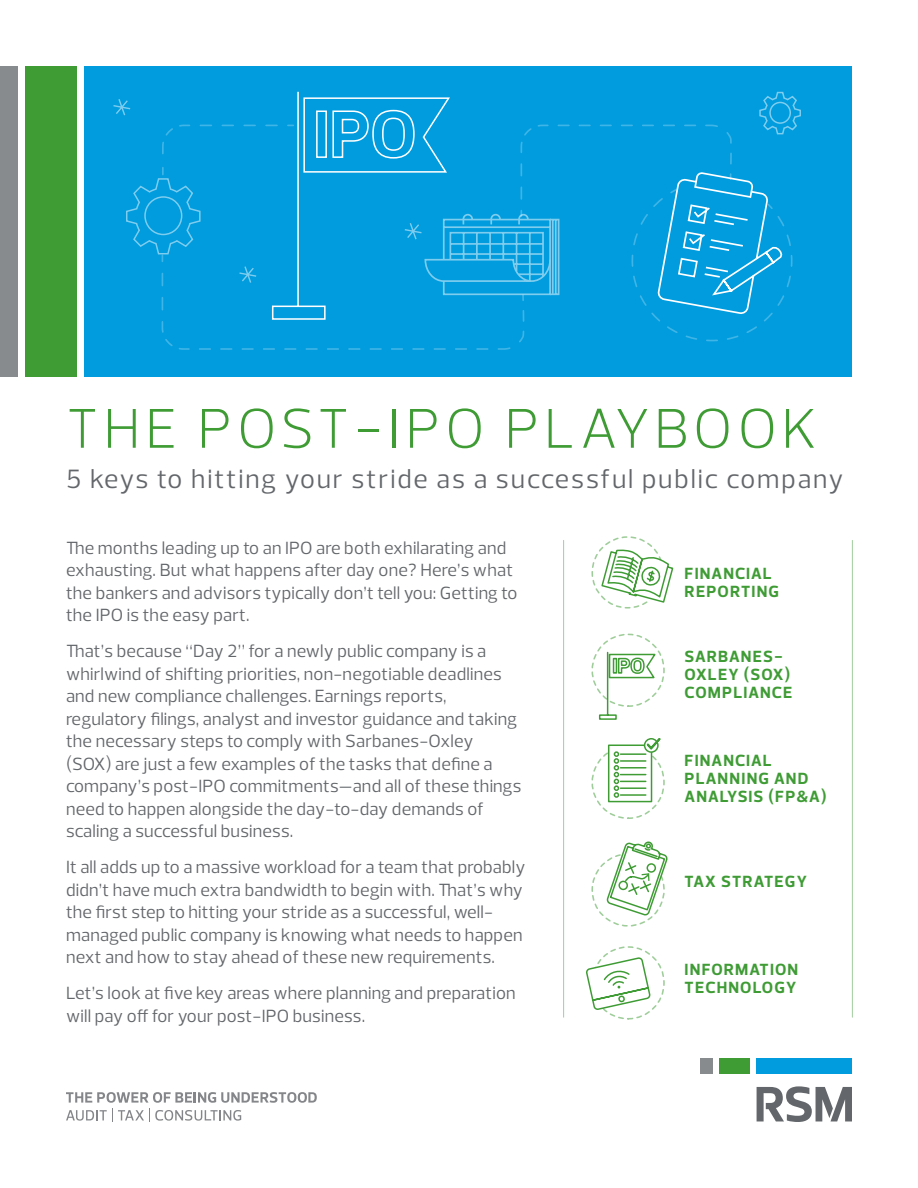
<style>
.page{position:relative;width:918px;height:1188px;background:#fff}
.page>*{position:absolute;margin:0;border:0;box-sizing:border-box;transform-origin:0 0}
.BRF_H1{font:300 57px "Prelo";letter-spacing:.095em;color:#3f9c35}
.BRF_H1-2{font:27px "Prelo";letter-spacing:.07em;color:#63666a}
.BRF_Body{font:18px/22.5px "Prelo";letter-spacing:.01em;color:#63666a}
.BRF_Body-2{font:700 16.5px/18px "Prelo";letter-spacing:.06em;color:#3f9c35}
</style>
<div class="page">
<div style="left:26px;top:66px;width:51px;height:310px;background:#3f9c35"></div>
<div style="left:85px;top:66px;width:767px;height:310px;background:#009cde"></div>
<svg style="left:66px;top:1109px;width:175px;height:13px"></svg>
<svg style="left:66px;top:1092px;width:251px;height:11px"></svg>
<div style="left:757px;top:1058px;width:95px;height:16px;background:#009cde"></div>
<div style="left:701px;top:1058px;width:12px;height:16px;background:#888b8d"></div>
<div style="left:719px;top:1058px;width:31px;height:16px;background:#3f9c35"></div>
<svg style="left:757px;top:1086px;width:95px;height:36px"></svg>
<div style="left:0;top:66px;width:18px;height:310px;background:#888b8d"></div>
<svg style="left:113px;top:91px;width:688px;height:259px"></svg>
<svg style="left:591px;top:536px;width:83px;height:73px"></svg>
<hr style="left:563px;top:540px;width:1px;height:477px;background:#3f9c35">
<hr style="left:852px;top:540px;width:1px;height:477px;background:#3f9c35">
<div style="left:591px;top:634px;width:74px;height:73px;border:2px dashed #3f9c35;border-radius:50%"></div>
<svg style="left:598px;top:651px;width:60px;height:69px"></svg>
<div style="left:591px;top:746px;width:74px;height:73px;border:2px dashed #3f9c35;border-radius:50%"></div>
<div style="left:608px;top:745px;width:44px;height:57px;background:#fff;border:2px solid #3f9c35"></div>
<svg style="left:644px;top:739px;width:14px;height:13px"></svg>
<div style="left:644px;top:738px;width:15px;height:15px;border:2px solid #3f9c35;border-radius:50%"></div>
<svg style="left:648px;top:739px;width:12px;height:6px"></svg>
<div style="left:647px;top:738px;width:13px;height:8px;border:2px solid #3f9c35"></div>
<svg style="left:614px;top:751px;width:32px;height:47px"></svg>
<svg style="left:591px;top:841px;width:77px;height:86px"></svg>
<div style="left:591px;top:946px;width:74px;height:74px;border:2px dashed #3f9c35;border-radius:50%"></div>
<svg style="left:586px;top:956px;width:66px;height:55px"></svg>
<p class="BRF_H1" style="left:66px;top:394px;width:752px">THE POST-IPO PLAYBOOK</p>
<p class="BRF_H1-2" style="left:66px;top:463px;width:779px">5 keys to hitting your stride as a successful public company</p>
<p class="BRF_Body" style="left:66px;top:536px;width:453px">The months leading up to an IPO are both exhilarating and exhausting. But what happens after day one? Here’s what the bankers and advisors typically don’t tell you: Getting to the IPO is the easy part.</p>
<p class="BRF_Body" style="left:66px;top:640px;width:457px">That’s because “Day 2” for a newly public company is a whirlwind of shifting priorities, non-negotiable deadlines and new compliance challenges. Earnings reports, regulatory filings, analyst and investor guidance and taking the necessary steps to comply with Sarbanes-Oxley (SOX) are just a few examples of the tasks that define a company’s post-IPO commitments—and all of these things need to happen alongside the day-to-day demands of scaling a successful business.</p>
<p class="BRF_Body" style="left:66px;top:856px;width:461px">It all adds up to a massive workload for a team that probably didn’t have much extra bandwidth to begin with. That’s why the first step to hitting your stride as a successful, well&shy;managed public company is knowing what needs to happen next and how to stay ahead of these new requirements.</p>
<p class="BRF_Body" style="left:66px;top:982px;width:451px">Let’s look at five key areas where planning and preparation will pay off for your post-IPO business.</p>
<p class="BRF_Body-2" style="left:685px;top:564px;width:96px">FINANCIAL<br>REPORTING</p>
<p class="BRF_Body-2" style="left:685px;top:648px;width:109px">SARBANES-<br>OXLEY (SOX)<br>COMPLIANCE</p>
<p class="BRF_Body-2" style="left:685px;top:752px;width:143px">FINANCIAL<br>PLANNING AND<br>ANALYSIS (FP&amp;A)</p>
<p class="BRF_Body-2" style="left:685px;top:872px;width:124px">TAX STRATEGY</p>
<p class="BRF_Body-2" style="left:685px;top:961px;width:115px">INFORMATION<br>TECHNOLOGY</p>
</div>
